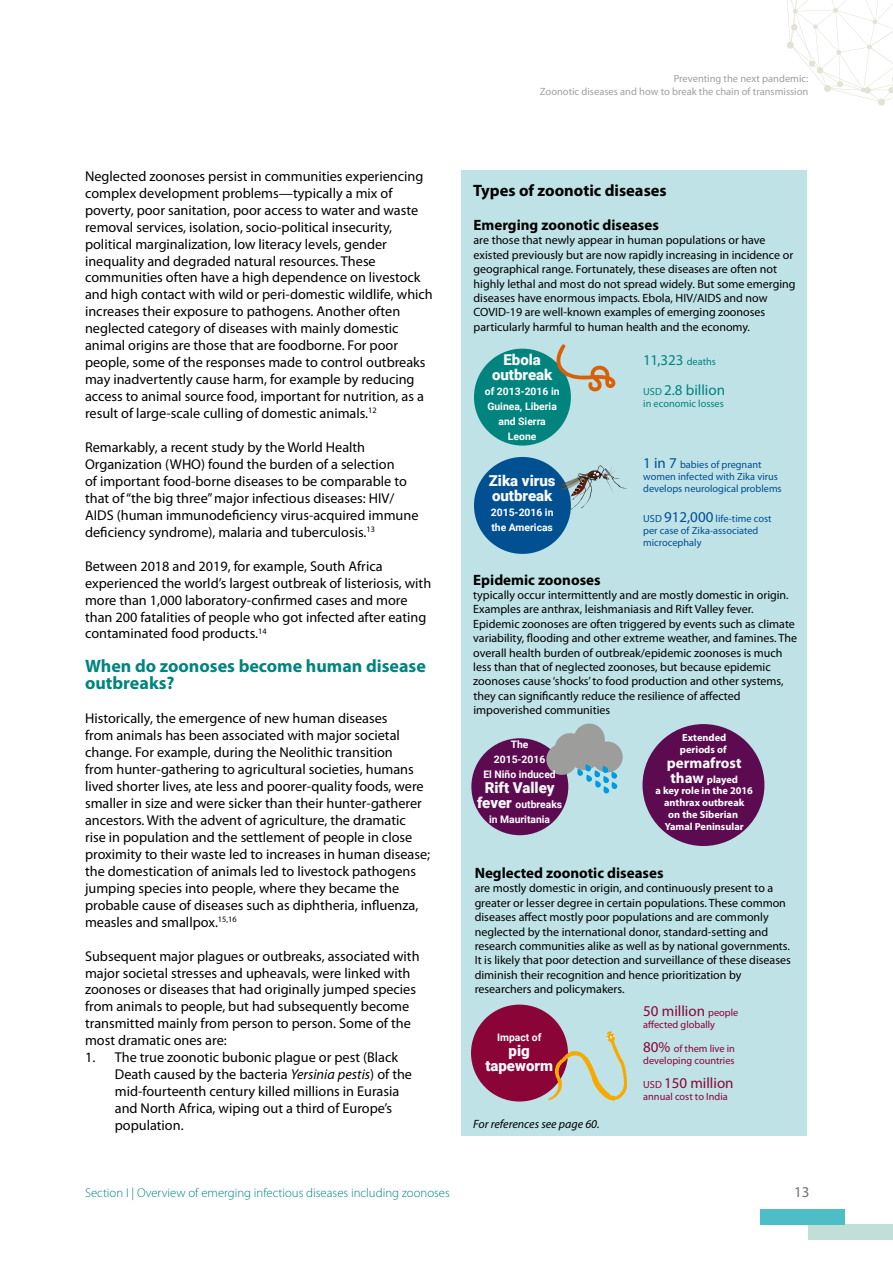
<style>
.page{position:relative;width:893px;height:1263px;background:#fff}
.page>*{position:absolute;margin:0;border:0;box-sizing:border-box;transform-origin:0 0}
.t1{font:700 18px/17px "Myriad Pro";color:#00847e}
.t2{font:700 16.5px "Myriad Pro";color:#000}
.t3{font:700 15px "Myriad Pro";color:#000}
.t4{font:900 15px/15px "Roboto";color:#fafafb;text-align:center}
.t5{font:15px "Myriad Pro";color:#8b0438}
.t6{font:15px "Myriad Pro";color:#00847d}
.t7{font:700 15px "Myriad Pro";color:#fff}
.t8{font:15px "Myriad Pro";color:#706f6f}
.t9{font:14.25px/17px "Myriad Pro";color:#000}
.t10{font:300 12.75px "Myriad Pro";color:#00847e}
.t11{font:12px/14.4px "Myriad Pro";color:#000}
.t12{font:italic 12px "Myriad Pro";color:#000}
.t13{font:10.5px/12.6px "Myriad Pro";color:#9f9f9f;text-align:right}
.t14{font:10.35px/11.9px "Myriad Pro";color:#005092}
.t15{font:700 10.35px/15px "Roboto";color:#fff;text-align:center}
.t16{font:700 10.35px/11.9px "Myriad Pro";color:#fff}
.t17{font:10.35px/11.9px "Myriad Pro";color:#8b0438}
.t18{font:10.35px "Myriad Pro";color:#00847d}
.s1{font-style:italic}
.s2{font-size:10.35px}
.s3{font-size:15px}
.s4{font-weight:900;font-size:15px;color:#fafafb}
</style>
<div class="page">
<svg style="left:787px;top:0;width:106px;height:106px"></svg>
<div style="left:808px;top:1224px;width:85px;height:15px;background:#c1ded7"></div>
<div style="left:760px;top:1209px;width:85px;height:15px;background:#4dbdc6"></div>
<div style="left:461px;top:170px;width:346px;height:965px;background:#bee2e6"></div>
<div style="left:474px;top:349px;width:97px;height:97px;background:#00847d;border-radius:50%"></div>
<div style="left:474px;top:457px;width:97px;height:97px;background:#005092;border-radius:50%"></div>
<div style="left:471px;top:738px;width:97px;height:97px;background:#5c0b50;border-radius:50%"></div>
<div style="left:642px;top:724px;width:122px;height:122px;background:#5c0b50;border-radius:50%"></div>
<div style="left:471px;top:1004px;width:97px;height:97px;background:#8b0438;border-radius:50%"></div>
<svg style="left:548px;top:1032px;width:79px;height:69px"></svg>
<div style="left:592px;top:741px;width:31px;height:31px;background:#9d9d9c;border-radius:50%"></div>
<div style="left:574px;top:723px;width:31px;height:32px;background:#9d9d9c;border-radius:50%"></div>
<div style="left:569px;top:739px;width:31px;height:31px;background:#9d9d9c;border-radius:50%"></div>
<div style="left:546px;top:744px;width:31px;height:31px;background:#9d9d9c;border-radius:50%"></div>
<div style="left:555px;top:733px;width:31px;height:31px;background:#9d9d9c;border-radius:50%"></div>
<svg style="left:577px;top:764px;width:41px;height:30px"></svg>
<svg style="left:556px;top:344px;width:59px;height:47px"></svg>
<svg style="left:559px;top:465px;width:68px;height:45px"></svg>
<p class="t9" style="left:85px;top:168px;width:349px">Neglected zoonoses persist in communities experiencing complex development problems—typically a mix of poverty, poor sanitation, poor access to water and waste removal services, isolation, socio-political insecurity, political marginalization, low literacy levels, gender inequality and degraded natural resources. These communities often have a high dependence on livestock and high contact with wild or peri-domestic wildlife, which increases their exposure to pathogens. Another often neglected category of diseases with mainly domestic animal origins are those that are foodborne. For poor people, some of the responses made to control outbreaks may inadvertently cause harm, for example by reducing access to animal source food, important for nutrition, as a result of large-scale culling of domestic animals.<sup>12</sup></p>
<p class="t9" style="left:85px;top:439px;width:335px">Remarkably, a recent study by the World Health Organization (WHO) found the burden of a selection<br>of important food-borne diseases to be comparable to that of “the big three” major infectious diseases: HIV/ AIDS (human immunodeficiency virus-acquired immune deficiency syndrome), malaria and tuberculosis.<sup>13</sup></p>
<p class="t9" style="left:85px;top:558px;width:348px">Between 2018 and 2019, for example, South Africa experienced the world’s largest outbreak of listeriosis, with more than 1,000 laboratory-confirmed cases and more than 200 fatalities of people who got infected after eating contaminated food products.<sup>14</sup></p>
<p class="t1" style="left:85px;top:658px;width:342px">When do zoonoses become human disease outbreaks?</p>
<p class="t9" style="left:85px;top:710px;width:347px">Historically, the emergence of new human diseases<br>from animals has been associated with major societal change. For example, during the Neolithic transition<br>from hunter-gathering to agricultural societies, humans lived shorter lives, ate less and poorer-quality foods, were smaller in size and were sicker than their hunter-gatherer ancestors. With the advent of agriculture, the dramatic rise in population and the settlement of people in close proximity to their waste led to increases in human disease; the domestication of animals led to livestock pathogens jumping species into people, where they became the probable cause of diseases such as diphtheria, influenza, measles and smallpox.<sup>15,16</sup></p>
<p class="t9" style="left:85px;top:947px;width:336px">Subsequent major plagues or outbreaks, associated with major societal stresses and upheavals, were linked with zoonoses or diseases that had originally jumped species from animals to people, but had subsequently become transmitted mainly from person to person. Some of the most dramatic ones are:</p>
<p class="t9" style="left:115px;top:1049px;width:299px;text-indent:-30px">1. The true zoonotic bubonic plague or pest (Black Death caused by the bacteria <span class="s1">Yersinia pestis</span>) of the mid-fourteenth century killed millions in Eurasia and North Africa, wiping out a third of Europe’s population.</p>
<p class="t13" style="left:540px;top:73px;width:270px">Preventing the next pandemic:<br>Zoonotic diseases and how to break the chain of transmission</p>
<p class="t2" style="left:473px;top:181px;width:195px">Types of zoonotic diseases</p>
<p class="t3" style="left:473px;top:217px;width:187px">Emerging zoonotic diseases</p>
<p class="t11" style="left:473px;top:233px;width:324px">are those that newly appear in human populations or have existed previously but are now rapidly increasing in incidence or geographical range. Fortunately, these diseases are often not highly lethal and most do not spread widely. But some emerging diseases have enormous impacts. Ebola, HIV/AIDS and now COVID-19 are well-known examples of emerging zoonoses particularly harmful to human health and the economy.</p>
<p class="t4" style="left:492px;top:352px;width:62px">Ebola outbreak</p>
<p class="t15" style="left:485px;top:384px;width:76px">of 2013-2016 in<br>Guinea, Liberia and Sierra<br>Leone</p>
<p class="t4" style="left:489px;top:472px;width:68px;text-align:left">Zika virus outbreak</p>
<p class="t15" style="left:491px;top:504px;width:64px;text-align:left">2015-2016 in the Americas</p>
<p class="t6" style="left:643px;top:351px;width:74px">11,323 <span class="s2">deaths</span></p>
<p class="t6" style="left:643px;top:382px;width:83px"><span class="s2">USD</span> 2.8 billion</p>
<p class="t18" style="left:643px;top:398px;width:82px">in economic losses</p>
<p class="t14" style="left:643px;top:459px;width:140px"><span class="s3">1 in 7</span> babies of pregnant women infected with Zika virus develops neurological problems</p>
<p class="t14" style="left:643px;top:513px;width:130px">USD <span class="s3">912,000</span> life-time cost per case of Zika-associated microcephaly</p>
<p class="t3" style="left:473px;top:571px;width:129px">Epidemic zoonoses</p>
<p class="t11" style="left:473px;top:588px;width:325px">typically occur intermittently and are mostly domestic in origin.<br>Examples are anthrax, leishmaniasis and Rift Valley fever.<br>Epidemic zoonoses are often triggered by events such as climate variability, flooding and other extreme weather, and famines. The overall health burden of outbreak/epidemic zoonoses is much less than that of neglected zoonoses, but because epidemic zoonoses cause ‘shocks’ to food production and other systems, they can significantly reduce the resilience of affected impoverished communities</p>
<p class="t15" style="left:483px;top:736px;width:74px">The<br>2015-2016<br>El Niño induced</p>
<p class="t4" style="left:485px;top:779px;width:71px">Rift Valley</p>
<p class="t15" style="left:477px;top:796px;width:87px"><span class="s4">fever</span> outbreaks in Mauritania</p>
<p class="t16" style="left:680px;top:731px;width:48px">Extended periods of</p>
<p class="t7" style="left:667px;top:754px;width:76px">permafrost</p>
<p class="t16" style="left:655px;top:773px;width:99px;text-align:center"><span class="s3">thaw</span> played<br>a key role in the 2016 anthrax outbreak<br>on the Siberian<br>Yamal Peninsular</p>
<p class="t3" style="left:475px;top:864px;width:190px">Neglected zoonotic diseases</p>
<p class="t11" style="left:475px;top:881px;width:318px">are mostly domestic in origin, and continuously present to a greater or lesser degree in certain populations. These common diseases affect mostly poor populations and are commonly neglected by the international donor, standard-setting and research communities alike as well as by national governments.<br>It is likely that poor detection and surveillance of these diseases diminish their recognition and hence prioritization by researchers and policymakers.</p>
<p class="t15" style="left:497px;top:1029px;width:46px">Impact of</p>
<p class="t4" style="left:485px;top:1042px;width:69px">pig tapeworm</p>
<p class="t12" style="left:473px;top:1117px;width:128px">For references see page 60.</p>
<p class="t5" style="left:643px;top:1002px;width:97px">50 million <span class="s2">people</span></p>
<p class="t17" style="left:643px;top:1018px;width:73px">affected globally</p>
<p class="t17" style="left:643px;top:1042px;width:93px"><span class="s3">80%</span> of them live in developing countries</p>
<p class="t5" style="left:643px;top:1074px;width:92px"><span class="s2">USD</span> 150 million</p>
<p class="t17" style="left:643px;top:1090px;width:86px">annual cost to India</p>
<p class="t10" style="left:85px;top:1185px;width:366px">Section I | Overview of emerging infectious diseases including zoonoses</p>
<p class="t8" style="left:794px;top:1184px;width:17px">13</p>
</div>
